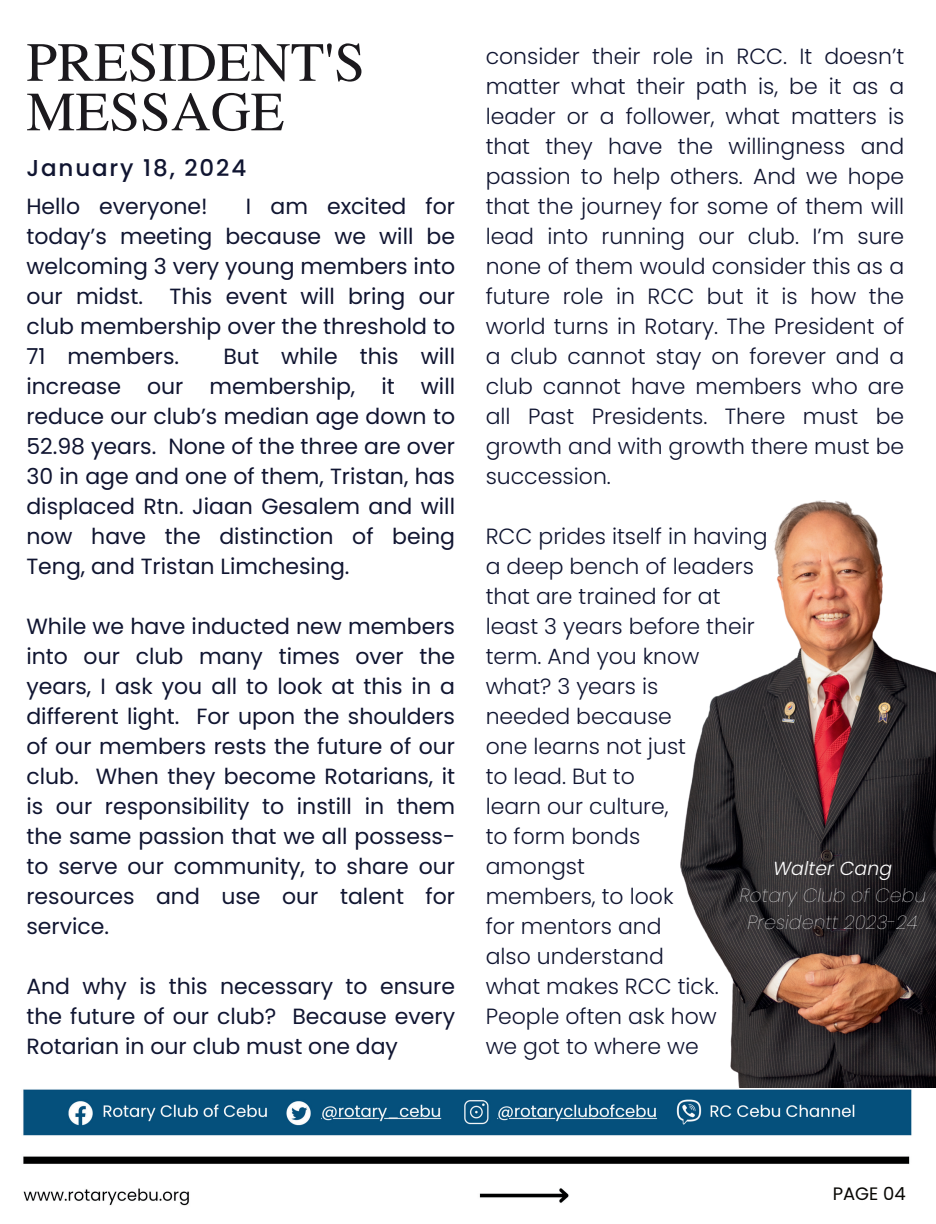
<style>
.page{position:relative;width:936px;height:1224px;background:#fff}
.page>*{position:absolute;margin:0;border:0;box-sizing:border-box;transform-origin:0 0}
.t1{font:55.4px/49.6px "Te X Gyre Termes";color:#1b191d}
.t2{font:500 23px "Poppins";letter-spacing:.08em;color:#101531}
.t3{font:22px/30px "Poppins";color:#101531;text-align:justify}
.t4{font:300 22px/30px "Poppins";color:#101531;text-align:justify}
.t5{font:italic 100 18.8px/27.2px "Poppins";letter-spacing:.005em;color:#fff;text-align:center}
.t6{font:italic 300 18.8px "Poppins";letter-spacing:.005em;color:#fff}
.t7{font:18px "Poppins";color:#080704}
</style>
<div class="page">
<img style="left:23px;top:1089px;width:889px;height:117px">
<img style="left:680px;top:500px;width:256px;height:588px">
<h1 class="t1" style="left:26px;top:35px;width:340px">PRESIDENT'S<br>MESSAGE</h1>
<p class="t2" style="left:26px;top:154px;width:221px">January 18, 2024</p>
<p class="t3" style="left:26px;top:192px;width:430px;text-indent:220px">I am excited for today’s meeting because we will be welcoming 3 very young members into our midst. This event will bring our club membership over the threshold to 71 members.</p>
<p class="t3" style="left:26px;top:192px;width:183px">Hello everyone!</p>
<p class="t3" style="left:26px;top:342px;width:430px;text-indent:197px">But while this will increase our membership, it will reduce our club’s median age down to 52.98 years. None of the three are over 30 in age and one of them, Tristan, has displaced Rtn. Jiaan Gesalem and will now have the distinction of being Teng, and Tristan Limchesing.</p>
<p class="t3" style="left:26px;top:612px;width:430px">While we have inducted new members into our club many times over the years, I ask you all to look at this in a different light. For upon the shoulders of our members rests the future of our club. When they become Rotarians, it is our responsibility to instill in them the same passion that we all possess&shy;to serve our community, to share our resources and use our talent for service.</p>
<p class="t3" style="left:26px;top:972px;width:430px">And why is this necessary to ensure the future of our club? Because every Rotarian in our club must one day</p>
<p class="t4" style="left:486px;top:42px;width:420px">consider their role in RCC. It doesn’t matter what their path is, be it as a leader or a follower, what matters is that they have the willingness and passion to help others. And we hope that the journey for some of them will lead into running our club. I’m sure none of them would consider this as a future role in RCC but it is how the world turns in Rotary. The President of a club cannot stay on forever and a club cannot have members who are all Past Presidents. There must be growth and with growth there must be succession.</p>
<p class="t4" style="left:486px;top:522px;width:283px;text-align:left">RCC prides itself in having a deep bench of leaders that are trained for at least 3 years before their term. And you know what? 3 years is<br>needed because<br>one learns not just<br>to lead. But to<br>learn our culture,<br>to form bonds<br>amongst<br>members, to look<br>for mentors and<br>also understand<br>what makes RCC tick.<br>People often ask how<br>we got to where we</p>
<p class="t6" style="left:773px;top:857px;width:120px">Walter Cang</p>
<p class="t5" style="left:739px;top:882px;width:188px">Rotary Club of Cebu<br>Presidentt 2023-24</p>
<p class="t7" style="left:833px;top:1184px;width:75px">PAGE 04</p>
</div>
